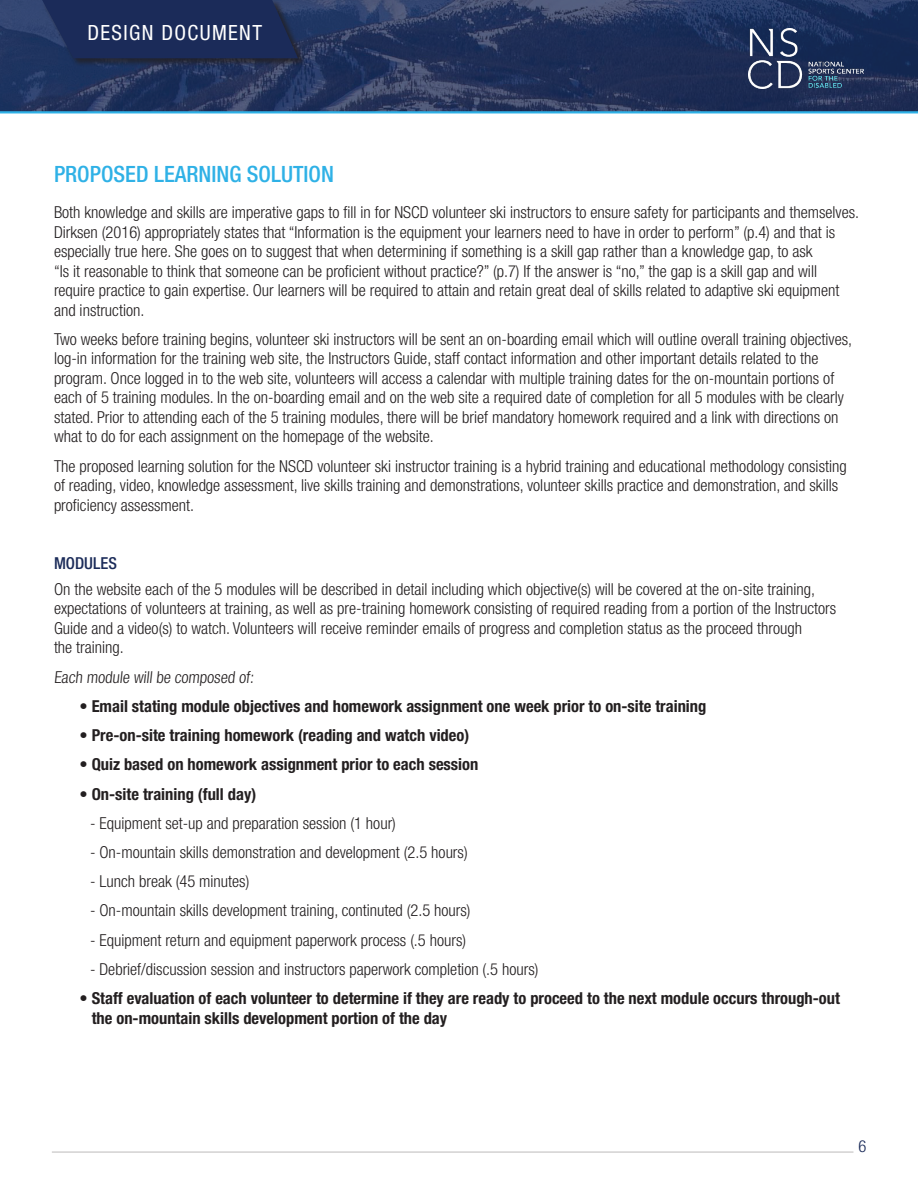
<style>
.page{position:relative;width:918px;height:1188px;background:#fff}
.page>*{position:absolute;margin:0;border:0;box-sizing:border-box;transform-origin:0 0}
.big_heads{font:500 condensed 22.5px "Helvetica Neue LT Std";color:#2fb1e6}
.t1{font:condensed 21px "Helvetica Neue LT Std";letter-spacing:.065em;color:#fff}
.body_copy{font:300 condensed 16.5px/19.5px "Helvetica Neue LT Std";color:#231f20}
.body_copy-2{font:700 condensed 16.5px/19.5px "Helvetica Neue LT Std";color:#231f20}
.subheads{font:500 condensed 16.5px "Helvetica Neue LT Std";color:#1b2b59}
.t2{font:300 condensed 16.5px "Helvetica Neue LT Std";color:#1b2b59}
</style>
<div class="page">
<svg style="left:0;top:0;width:918px;height:111px;fill:#1f2f57"></svg>
<div style="left:42px;top:0;width:264px;height:67px;background:#231f20;opacity:.75"></div>
<svg style="left:42px;top:0;width:256px;height:58px"></svg>
<img style="left:749px;top:28px;width:115px;height:61px">
<hr style="left:0;top:111px;width:918px;height:2px;background:#2fb1e6">
<hr style="left:52px;top:1152px;width:802px;height:1px;background:#bdbbbb">
<p class="t1" style="left:87px;top:20px;width:176px">DESIGN DOCUMENT</p>
<p class="big_heads" style="left:54px;top:161px;width:281px">PROPOSED LEARNING SOLUTION</p>
<p class="body_copy" style="left:54px;top:202px;width:807px">Both knowledge and skills are imperative gaps to fill in for NSCD volunteer ski instructors to ensure safety for participants and themselves.<br>Dirksen (2016) appropriately states that “Information is the equipment your learners need to have in order to perform” (p.4) and that is especially true here. She goes on to suggest that when determining if something is a skill gap rather than a knowledge gap, to ask<br>“Is it reasonable to think that someone can be proficient without practice?” (p.7) If the answer is “no,” the gap is a skill gap and will require practice to gain expertise. Our learners will be required to attain and retain great deal of skills related to adaptive ski equipment and instruction.</p>
<p class="body_copy" style="left:54px;top:329px;width:800px">Two weeks before training begins, volunteer ski instructors will be sent an on-boarding email which will outline overall training objectives, log-in information for the training web site, the Instructors Guide, staff contact information and other important details related to the program. Once logged in to the web site, volunteers will access a calendar with multiple training dates for the on-mountain portions of each of 5 training modules. In the on-boarding email and on the web site a required date of completion for all 5 modules with be clearly stated. Prior to attending each of the 5 training modules, there will be brief mandatory homework required and a link with directions on what to do for each assignment on the homepage of the website.</p>
<p class="body_copy" style="left:54px;top:456px;width:794px">The proposed learning solution for the NSCD volunteer ski instructor training is a hybrid training and educational methodology consisting of reading, video, knowledge assessment, live skills training and demonstrations, volunteer skills practice and demonstration, and skills proficiency assessment.</p>
<p class="subheads" style="left:54px;top:553px;width:64px">MODULES</p>
<p class="body_copy" style="left:54px;top:579px;width:784px">On the website each of the 5 modules will be described in detail including which objective(s) will be covered at the on-site training, expectations of volunteers at training, as well as pre-training homework consisting of required reading from a portion of the Instructors Guide and a video(s) to watch. Volunteers will receive reminder emails of progress and completion status as the proceed through<br>the training.</p>
<p class="body_copy" style="left:54px;top:667px;width:203px">Each module will be composed of:</p>
<p class="body_copy-2" style="left:79px;top:696px;width:628px">• Email stating module objectives and homework assignment one week prior to on-site training</p>
<p class="body_copy-2" style="left:79px;top:725px;width:391px">• Pre-on-site training homework (reading and watch video)</p>
<p class="body_copy-2" style="left:79px;top:754px;width:400px">• Quiz based on homework assignment prior to each session</p>
<p class="body_copy-2" style="left:79px;top:784px;width:178px">• On-site training (full day)</p>
<p class="body_copy" style="left:90px;top:813px;width:307px">- Equipment set-up and preparation session (1 hour)</p>
<p class="body_copy" style="left:90px;top:842px;width:379px">- On-mountain skills demonstration and development (2.5 hours)</p>
<p class="body_copy" style="left:90px;top:871px;width:161px">- Lunch break (45 minutes)</p>
<p class="body_copy" style="left:90px;top:901px;width:382px">- On-mountain skills development training, continuted (2.5 hours)</p>
<p class="body_copy" style="left:90px;top:930px;width:378px">- Equipment return and equipment paperwork process (.5 hours)</p>
<p class="body_copy" style="left:90px;top:959px;width:450px">- Debrief/discussion session and instructors paperwork completion (.5 hours)</p>
<p class="body_copy-2" style="left:92px;top:988px;width:750px;text-indent:-12px">• Staff evaluation of each volunteer to determine if they are ready to proceed to the next module occurs through-out the on-mountain skills development portion of the day</p>
<p class="t2" style="left:858px;top:1137px;width:9px">6</p>
</div>
